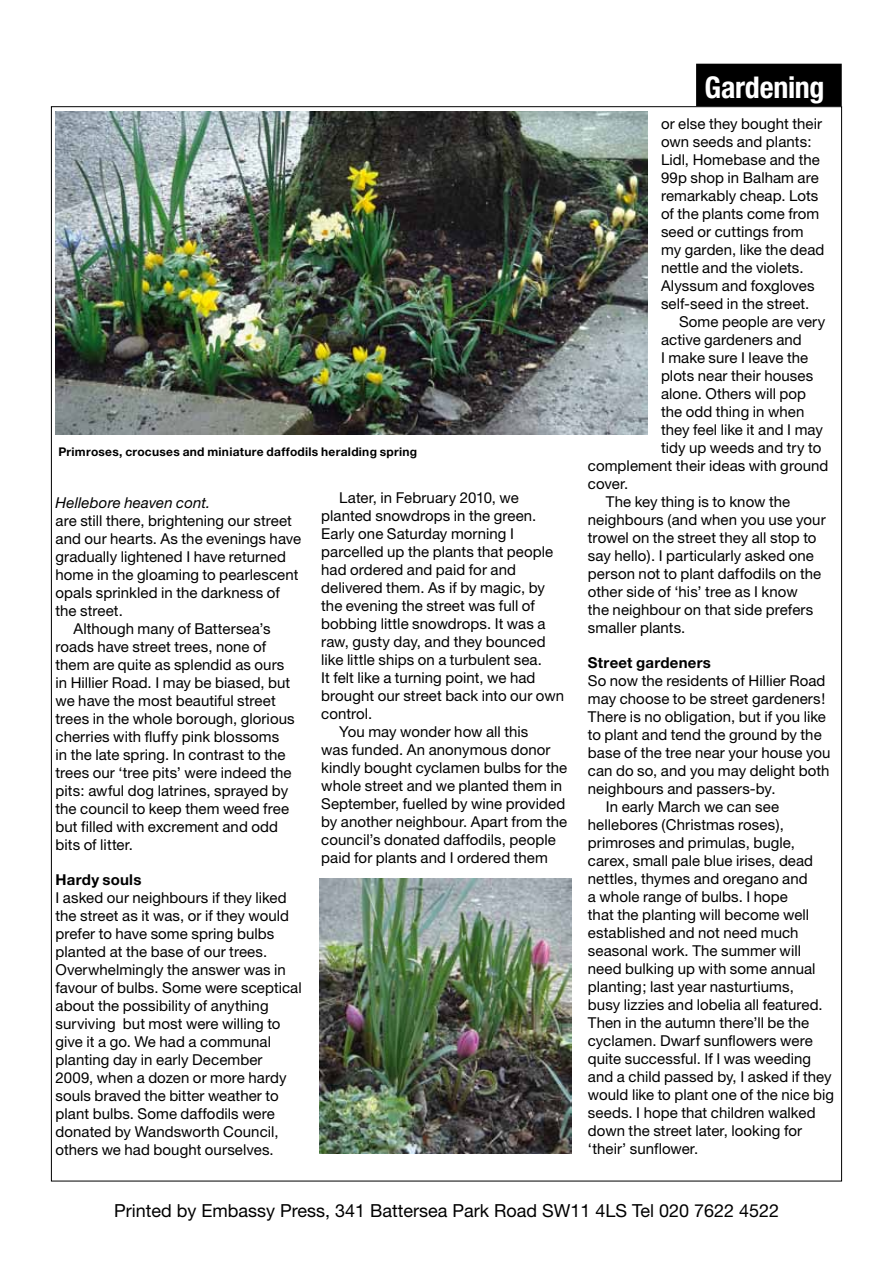
<style>
.page{position:relative;width:893px;height:1263px;background:#fff}
.page>*{position:absolute;margin:0;border:0;box-sizing:border-box;transform-origin:0 0}
.t1{font:700 condensed 30px "Helvetica Neue";letter-spacing:-.01em;color:#fff}
.t2{font:18px "Helvetica Neue";color:#000}
.t3{font:15px/18px "Helvetica Neue";letter-spacing:.005em;color:#000}
.t4{font:700 15px "Helvetica Neue";letter-spacing:.015em;color:#000}
.t5{font:italic 15px "Helvetica Neue";letter-spacing:.01em;color:#000}
.t6{font:700 12px "Helvetica Neue";letter-spacing:.025em;color:#000}
</style>
<div class="page">
<div style="left:696px;top:64px;width:146px;height:42px;background:#000"></div>
<img style="left:320px;top:878px;width:252px;height:275px">
<img style="left:56px;top:111px;width:591px;height:324px">
<p class="t6" style="left:58px;top:444px;width:360px">Primroses, crocuses and miniature daffodils heralding spring</p>
<p class="t5" style="left:56px;top:493px;width:156px">Hellebore heaven cont.</p>
<p class="t3" style="left:56px;top:511px;width:238px">are still there, brightening our street</p>
<p class="t3" style="left:56px;top:529px;width:247px">and our hearts. As the evenings have</p>
<p class="t3" style="left:56px;top:547px;width:232px">gradually lightened I have returned</p>
<p class="t3" style="left:56px;top:565px;width:245px">home in the gloaming to pearlescent</p>
<p class="t3" style="left:56px;top:583px;width:226px">opals sprinkled in the darkness of</p>
<p class="t3" style="left:56px;top:601px;width:69px">the street.</p>
<p class="t3" style="left:74px;top:619px;width:199px">Although many of Battersea’s</p>
<p class="t3" style="left:56px;top:637px;width:212px">roads have street trees, none of</p>
<p class="t3" style="left:56px;top:655px;width:230px">them are quite as splendid as ours</p>
<p class="t3" style="left:56px;top:673px;width:236px">in Hillier Road. I may be biased, but</p>
<p class="t3" style="left:56px;top:691px;width:222px">we have the most beautiful street</p>
<p class="t3" style="left:56px;top:709px;width:241px">trees in the whole borough, glorious</p>
<p class="t3" style="left:56px;top:727px;width:225px">cherries with fluffy pink blossoms</p>
<p class="t3" style="left:56px;top:745px;width:232px">in the late spring. In contrast to the</p>
<p class="t3" style="left:56px;top:763px;width:237px">trees our ‘tree pits’ were indeed the</p>
<p class="t3" style="left:56px;top:781px;width:234px">pits: awful dog latrines, sprayed by</p>
<p class="t3" style="left:56px;top:799px;width:235px">the council to keep them weed free</p>
<p class="t3" style="left:56px;top:817px;width:224px">but filled with excrement and odd</p>
<p class="t3" style="left:56px;top:835px;width:79px">bits of litter.</p>
<p class="t4" style="left:56px;top:870px;width:87px">Hardy souls</p>
<p class="t3" style="left:56px;top:888px;width:248px">I asked our neighbours if they liked the street as it was, or if they would prefer to have some spring bulbs planted at the base of our trees.<br>Overwhelmingly the answer was in favour of bulbs. Some were sceptical about the possibility of anything surviving but most were willing to give it a go. We had a communal planting day in early December<br>2009, when a dozen or more hardy souls braved the bitter weather to plant bulbs. Some daffodils were donated by Wandsworth Council, others we had bought ourselves.</p>
<p class="t3" style="left:339px;top:489px;width:181px">Later, in February 2010, we</p>
<p class="t3" style="left:321px;top:507px;width:217px">planted snowdrops in the green.</p>
<p class="t3" style="left:321px;top:525px;width:194px">Early one Saturday morning I</p>
<p class="t3" style="left:321px;top:543px;width:234px">parcelled up the plants that people</p>
<p class="t3" style="left:321px;top:561px;width:196px">had ordered and paid for and</p>
<p class="t3" style="left:321px;top:579px;width:225px">delivered them. As if by magic, by</p>
<p class="t3" style="left:321px;top:597px;width:215px">the evening the street was full of</p>
<p class="t3" style="left:321px;top:615px;width:226px">bobbing little snowdrops. It was a</p>
<p class="t3" style="left:321px;top:633px;width:226px">raw, gusty day, and they bounced</p>
<p class="t3" style="left:321px;top:651px;width:222px">like little ships on a turbulent sea.</p>
<p class="t3" style="left:321px;top:669px;width:216px">It felt like a turning point, we had</p>
<p class="t3" style="left:321px;top:687px;width:244px">brought our street back into our own</p>
<p class="t3" style="left:321px;top:705px;width:53px">control.</p>
<p class="t3" style="left:339px;top:723px;width:191px">You may wonder how all this</p>
<p class="t3" style="left:321px;top:741px;width:231px">was funded. An anonymous donor</p>
<p class="t3" style="left:321px;top:759px;width:247px">kindly bought cyclamen bulbs for the</p>
<p class="t3" style="left:321px;top:777px;width:242px">whole street and we planted them in</p>
<p class="t3" style="left:321px;top:795px;width:246px">September, fuelled by wine provided</p>
<p class="t3" style="left:321px;top:813px;width:248px">by another neighbour. Apart from the</p>
<p class="t3" style="left:321px;top:831px;width:236px">council’s donated daffodils, people</p>
<p class="t3" style="left:321px;top:849px;width:228px">paid for plants and I ordered them</p>
<h1 class="t1" style="left:705px;top:69px;width:121px">Gardening</h1>
<p class="t3" style="left:661px;top:114px;width:165px">or else they bought their own seeds and plants:<br>Lidl, Homebase and the<br>99p shop in Balham are remarkably cheap. Lots of the plants come from seed or cuttings from my garden, like the dead nettle and the violets.<br>Alyssum and foxgloves self-seed in the street.</p>
<p class="t3" style="left:679px;top:312px;width:148px">Some people are very</p>
<p class="t3" style="left:661px;top:330px;width:142px">active gardeners and</p>
<p class="t3" style="left:661px;top:348px;width:149px">I make sure I leave the</p>
<p class="t3" style="left:661px;top:366px;width:154px">plots near their houses</p>
<p class="t3" style="left:661px;top:384px;width:147px">alone. Others will pop</p>
<p class="t3" style="left:661px;top:402px;width:145px">the odd thing in when</p>
<p class="t3" style="left:661px;top:420px;width:163px">they feel like it and I may</p>
<p class="t3" style="left:661px;top:438px;width:162px">tidy up weeds and try to</p>
<p class="t3" style="left:588px;top:456px;width:242px">complement their ideas with ground</p>
<p class="t3" style="left:588px;top:474px;width:42px">cover.</p>
<p class="t3" style="left:606px;top:492px;width:186px">The key thing is to know the</p>
<p class="t3" style="left:588px;top:510px;width:239px">neighbours (and when you use your</p>
<p class="t3" style="left:588px;top:528px;width:230px">trowel on the street they all stop to</p>
<p class="t3" style="left:588px;top:546px;width:228px">say hello). I particularly asked one</p>
<p class="t3" style="left:588px;top:564px;width:235px">person not to plant daffodils on the</p>
<p class="t3" style="left:588px;top:582px;width:211px">other side of ‘his’ tree as I know</p>
<p class="t3" style="left:588px;top:600px;width:227px">the neighbour on that side prefers</p>
<p class="t3" style="left:588px;top:618px;width:99px">smaller plants.</p>
<p class="t4" style="left:588px;top:653px;width:124px">Street gardeners</p>
<p class="t3" style="left:588px;top:671px;width:239px">So now the residents of Hillier Road</p>
<p class="t3" style="left:588px;top:689px;width:239px">may choose to be street gardeners!</p>
<p class="t3" style="left:588px;top:707px;width:240px">There is no obligation, but if you like</p>
<p class="t3" style="left:588px;top:725px;width:235px">to plant and tend the ground by the</p>
<p class="t3" style="left:588px;top:743px;width:244px">base of the tree near your house you</p>
<p class="t3" style="left:588px;top:761px;width:243px">can do so, and you may delight both</p>
<p class="t3" style="left:588px;top:779px;width:189px">neighbours and passers-by.</p>
<p class="t3" style="left:606px;top:797px;width:175px">In early March we can see</p>
<p class="t3" style="left:588px;top:815px;width:198px">hellebores (Christmas roses),</p>
<p class="t3" style="left:588px;top:833px;width:209px">primroses and primulas, bugle,</p>
<p class="t3" style="left:588px;top:851px;width:227px">carex, small pale blue irises, dead</p>
<p class="t3" style="left:588px;top:869px;width:221px">nettles, thymes and oregano and</p>
<p class="t3" style="left:588px;top:887px;width:202px">a whole range of bulbs. I hope</p>
<p class="t3" style="left:588px;top:905px;width:223px">that the planting will become well</p>
<p class="t3" style="left:588px;top:923px;width:212px">established and not need much</p>
<p class="t3" style="left:588px;top:941px;width:215px">seasonal work. The summer will</p>
<p class="t3" style="left:588px;top:959px;width:229px">need bulking up with some annual</p>
<p class="t3" style="left:588px;top:977px;width:207px">planting; last year nasturtiums,</p>
<p class="t3" style="left:588px;top:995px;width:236px">busy lizzies and lobelia all featured.</p>
<p class="t3" style="left:588px;top:1013px;width:223px">Then in the autumn there’ll be the</p>
<p class="t3" style="left:588px;top:1031px;width:226px">cyclamen. Dwarf sunflowers were</p>
<p class="t3" style="left:588px;top:1049px;width:225px">quite successful. If I was weeding</p>
<p class="t3" style="left:588px;top:1067px;width:245px">and a child passed by, I asked if they</p>
<p class="t3" style="left:588px;top:1085px;width:248px">would like to plant one of the nice big</p>
<p class="t3" style="left:588px;top:1103px;width:229px">seeds. I hope that children walked</p>
<p class="t3" style="left:588px;top:1121px;width:216px">down the street later, looking for</p>
<p class="t3" style="left:588px;top:1139px;width:112px">‘their’ sunflower.</p>
<p class="t2" style="left:114px;top:1200px;width:667px">Printed by Embassy Press, 341 Battersea Park Road SW11 4LS Tel 020 7622 4522</p>
</div>
